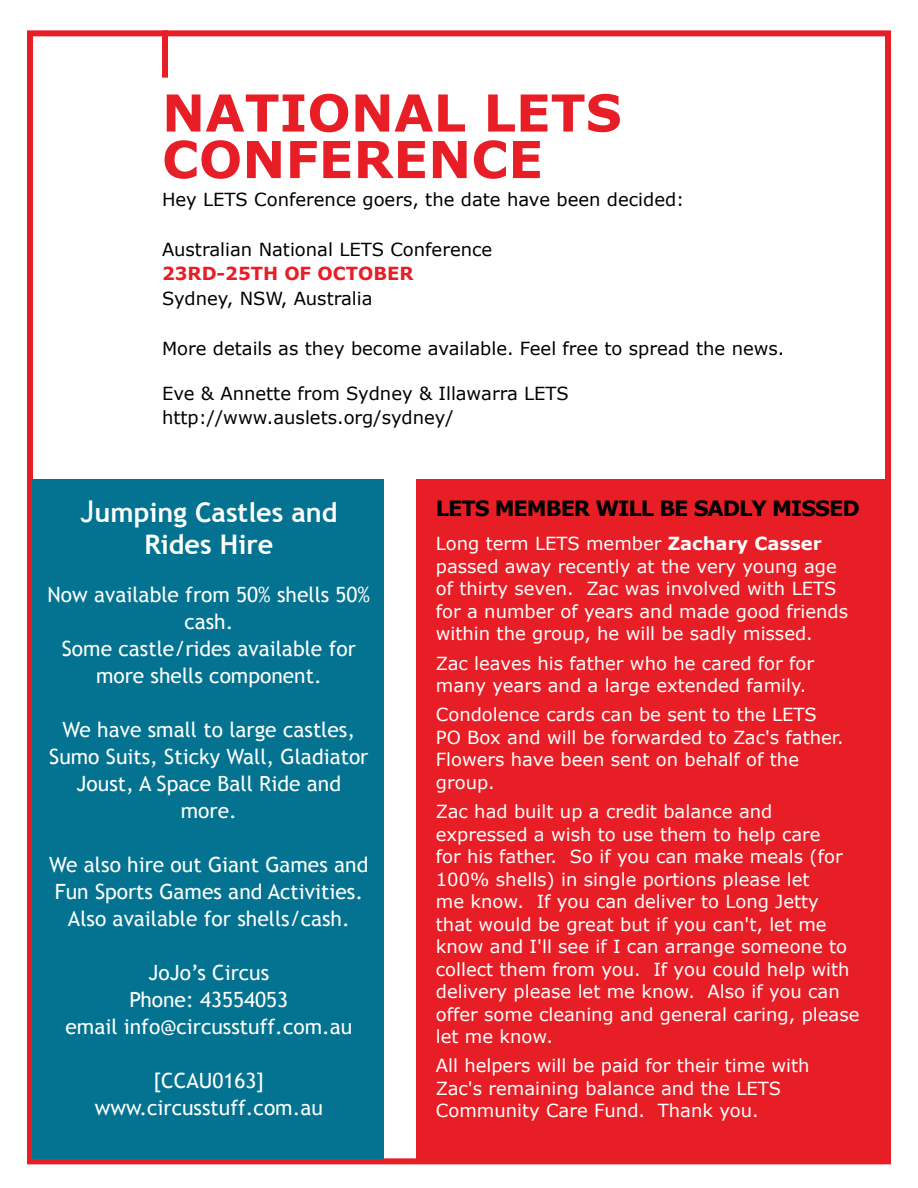
<style>
.page{position:relative;width:918px;height:1188px;background:#fff}
.page>*{position:absolute;margin:0;border:0;box-sizing:border-box;transform-origin:0 0}
.t1{font:700 51px/46.5px "Verdana";color:#e81e26}
.t2{font:700 27px/31.5px "Trebuchet MS";color:#fff;text-align:center}
.t3{font:21px/27px "Trebuchet MS";color:#fff;text-align:center}
.t4{font:700 21px "Verdana";letter-spacing:-.05em;color:#000}
.t5{font:18px/22.5px "Verdana";color:#fff}
.t6{font:18px/24.9px "Verdana";color:#000}
.t7{font:700 18px "Verdana";color:#e81e26}
.s1{font-weight:400;font-size:30px}
.s2{font-weight:700}
</style>
<div class="page">
<div style="left:27px;top:30px;width:864px;height:1134px;border:6px solid #e81e26"></div>
<div style="left:162px;top:30px;width:6px;height:48px;background:#e81e26"></div>
<div style="left:33px;top:479px;width:351px;height:680px;background:#037391"></div>
<div style="left:416px;top:479px;width:469px;height:681px;background:#e81e26"></div>
<h1 class="t1" style="left:162px;top:88px;width:461px">NATIONAL LETS<br>CONFERENCE</h1>
<p class="t6" style="left:162px;top:186px;width:524px">Hey LETS Conference goers, the date have been decided:</p>
<p class="t6" style="left:162px;top:236px;width:332px">Australian National LETS Conference</p>
<p class="t7" style="left:162px;top:262px;width:185px">23rd-25th of Octo</p>
<p class="t7" style="left:373px;top:262px;width:28px">ber</p>
<p class="t6" style="left:162px;top:286px;width:212px">Sydney, NSW, Australia</p>
<p class="t6" style="left:162px;top:336px;width:624px">More details as they become available. Feel free to spread the news.</p>
<p class="t6" style="left:162px;top:380px;width:408px">Eve &amp; Annette from Sydney &amp; Illawarra LETS http://www.auslets.org/sydney/</p>
<h2 class="t2" style="left:80px;top:497px;width:259px"><span class="s1">J</span>umping Castles and<br>Rides Hire</h2>
<p class="t3" style="left:48px;top:581px;width:324px">Now available from 50% shells 50% cash.<br>Some castle/rides available for more shells component.</p>
<p class="t3" style="left:49px;top:716px;width:321px">We have small to large castles,<br>Sumo Suits, Sticky Wall, Gladiator<br>Joust, A Space Ball Ride and more.</p>
<p class="t3" style="left:49px;top:851px;width:321px">We also hire out Giant Games and<br>Fun Sports Games and Activities.<br>Also available for shells/cash.</p>
<p class="t3" style="left:65px;top:959px;width:288px">JoJo’s Circus<br>Phone: 43554053<br>email info@circusstuff.com.au</p>
<p class="t3" style="left:95px;top:1067px;width:230px">[CCAU0163] www.circusstuff.com.au</p>
<p class="t4" style="left:436px;top:495px;width:425px">LETS MEMBER WILL BE SADLY MISSED</p>
<p class="t5" style="left:436px;top:532px;width:414px">Long term LETS member <span class="s2">Zachary Casser </span>passed away recently at the very young age of thirty seven. Zac was involved with LETS for a number of years and made good friends within the group, he will be sadly missed.</p>
<p class="t5" style="left:436px;top:651px;width:380px">Zac leaves his father who he cared for for many years and a large extended family.</p>
<p class="t5" style="left:436px;top:703px;width:409px">Condolence cards can be sent to the LETS<br>PO Box and will be forwarded to Zac's father.<br>Flowers have been sent on behalf of the group.</p>
<p class="t5" style="left:436px;top:800px;width:425px">Zac had built up a credit balance and expressed a wish to use them to help care<br>for his father. So if you can make meals (for 100% shells) in single portions please let<br>me know. If you can deliver to Long Jetty that would be great but if you can't, let me know and I'll see if I can arrange someone to collect them from you. If you could help with delivery please let me know. Also if you can offer some cleaning and general caring, please let me know.</p>
<p class="t5" style="left:436px;top:1054px;width:375px">All helpers will be paid for their time with<br>Zac's remaining balance and the LETS<br>Community Care Fund. Thank you.</p>
</div>
